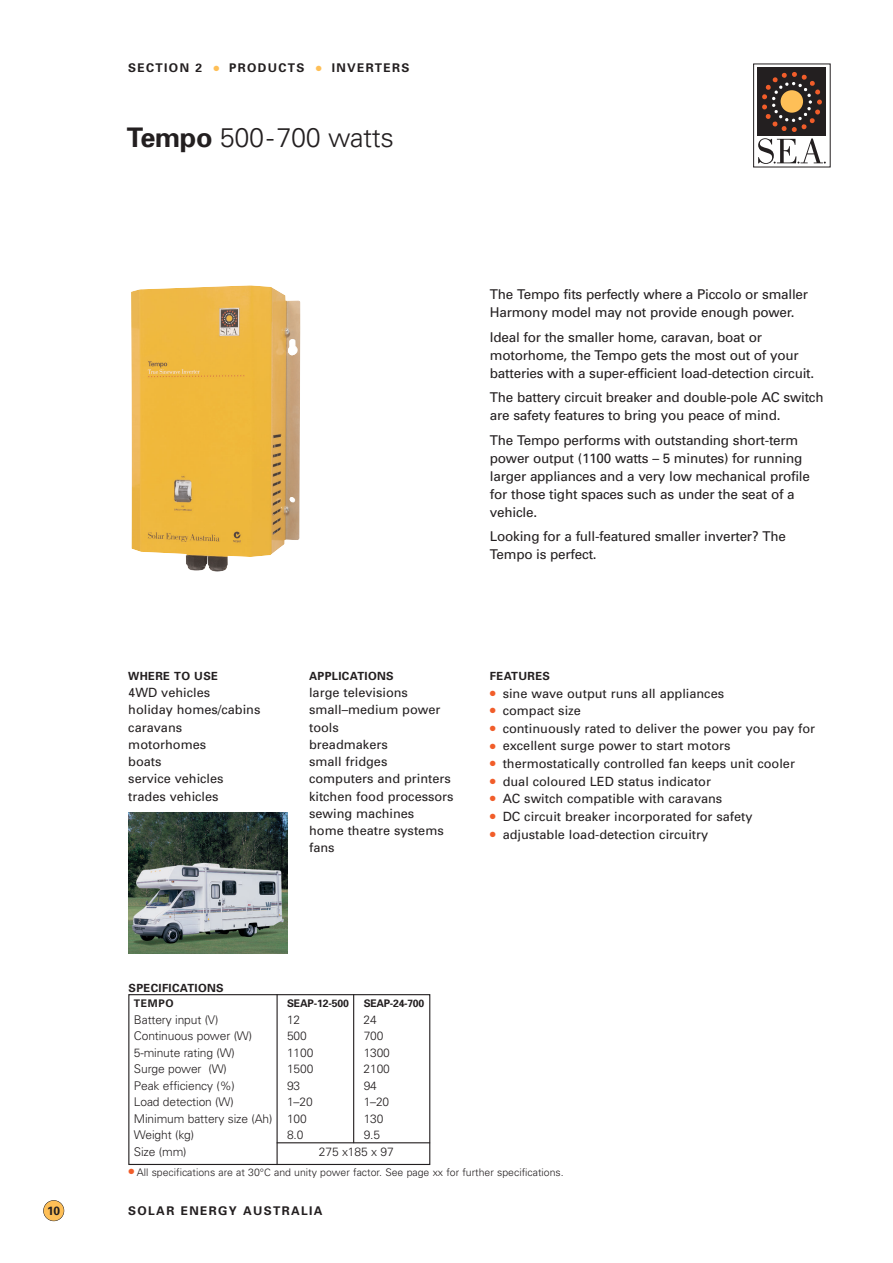
<style>
.page{position:relative;width:893px;height:1263px;background:#fff}
.page>*{position:absolute;margin:0;border:0;box-sizing:border-box;transform-origin:0 0}
.t1{font:300 27px "Univers";letter-spacing:-.015em;color:#231f20}
.t2{font:13.5px/18px "Univers";letter-spacing:-.015em;color:#231f20}
.t3{font:12.75px/17.2px "Univers";color:#231f20}
.t4{font:300 12px "Univers";letter-spacing:-.01em;color:#231f20}
.t5{font:700 12px "Univers";letter-spacing:.11em;color:#231f20}
.t6{font:700 11.25px "Univers";letter-spacing:.03em;color:#231f20}
.t7{font:300 10.5px "Univers";color:#231f20}
.t8{font:700 10.5px "Univers";letter-spacing:-.015em;color:#231f20}
.s1{font-weight:700}
.s2{color:#f15d2a}
.s3{font-size:10.2px}
</style>
<div class="page">
<svg style="left:753px;top:64px;width:77px;height:103px"></svg>
<div style="left:757px;top:67px;width:68px;height:68px;background:#231f20"></div>
<svg style="left:762px;top:72px;width:60px;height:60px"></svg>
<div style="left:780px;top:90px;width:23px;height:23px;background:#febf57;border-radius:50%"></div>
<svg style="left:758px;top:138px;width:67px;height:26px"></svg>
<div style="left:128px;top:994px;width:302px;height:171px;border:1px solid #231f20"></div>
<hr style="left:353px;top:994px;width:1px;height:149px;background:#231f20">
<hr style="left:276px;top:994px;width:2px;height:171px;background:#231f20">
<div style="left:43px;top:1200px;width:21px;height:21px;background:#febf57;border-radius:50%"></div>
<div style="left:43px;top:1200px;width:21px;height:21px;border:1px solid #231f20;border-radius:50%"></div>
<img style="left:131px;top:285px;width:169px;height:287px">
<img style="left:128px;top:812px;width:160px;height:142px">
<hr style="left:277px;top:1142px;width:153px;height:1px;background:#231f20">
<p class="t5" style="left:128px;top:64px;width:283px">SECTION 2 <sup>●</sup> PRODUCTS <sup>●</sup> INVERTERS</p>
<h1 class="t1" style="left:127px;top:128px;width:268px"><span class="s1">Tempo</span> 500-700 watts</h1>
<p class="t6" style="left:128px;top:672px;width:91px">WHERE TO USE</p>
<p class="t3" style="left:128px;top:685px;width:134px">4WD vehicles<br>holiday homes/cabins caravans motorhomes<br>boats<br>service vehicles trades vehicles</p>
<p class="t2" style="left:490px;top:287px;width:320px">The Tempo fits perfectly where a Piccolo or smaller<br>Harmony model may not provide enough power.</p>
<p class="t2" style="left:490px;top:329px;width:326px">Ideal for the smaller home, caravan, boat or motorhome, the Tempo gets the most out of your batteries with a super-efficient load-detection circuit.</p>
<p class="t2" style="left:490px;top:390px;width:335px">The battery circuit breaker and double-pole AC switch are safety features to bring you peace of mind.</p>
<p class="t2" style="left:490px;top:432px;width:321px">The Tempo performs with outstanding short-term power output (1100 watts – 5 minutes) for running larger appliances and a very low mechanical profile for those tight spaces such as under the seat of a vehicle.</p>
<p class="t2" style="left:490px;top:528px;width:297px">Looking for a full-featured smaller inverter? The<br>Tempo is perfect.</p>
<p class="t6" style="left:309px;top:672px;width:86px">APPLICATIONS</p>
<p class="t3" style="left:309px;top:685px;width:146px">large televisions small–medium power tools<br>breadmakers<br>small fridges computers and printers kitchen food processors sewing machines<br>home theatre systems fans</p>
<p class="t6" style="left:490px;top:672px;width:62px">FEATURES</p>
<p class="t3" style="left:490px;top:686px;width:236px"><span class="s2">●</span> sine wave output runs all appliances</p>
<p class="t3" style="left:490px;top:703px;width:93px"><span class="s2">●</span> compact size</p>
<p class="t3" style="left:490px;top:721px;width:327px"><span class="s2">●</span> continuously rated to deliver the power you pay for</p>
<p class="t3" style="left:490px;top:738px;width:242px"><span class="s2">●</span> excellent surge power to start motors</p>
<p class="t3" style="left:490px;top:756px;width:306px"><span class="s2">●</span> thermostatically controlled fan keeps unit cooler</p>
<p class="t3" style="left:490px;top:774px;width:222px"><span class="s2">●</span> dual coloured LED status indicator</p>
<p class="t3" style="left:490px;top:791px;width:234px"><span class="s2">●</span> AC switch compatible with caravans</p>
<p class="t3" style="left:490px;top:809px;width:264px"><span class="s2">●</span> DC circuit breaker incorporated for safety</p>
<p class="t3" style="left:490px;top:827px;width:220px"><span class="s2">●</span> adjustable load-detection circuitry</p>
<p class="t6" style="left:128px;top:984px;width:97px">SPECIFICATIONS</p>
<p class="t8" style="left:134px;top:1000px;width:41px">TEMPO</p>
<p class="t8" style="left:287px;top:1000px;width:63px">SEAP-12-500</p>
<p class="t8" style="left:363px;top:1000px;width:62px">SEAP-24-700</p>
<p class="t4" style="left:134px;top:1015px;width:86px">Battery input (V)</p>
<p class="t4" style="left:287px;top:1015px;width:15px">12</p>
<p class="t4" style="left:363px;top:1015px;width:15px">24</p>
<p class="t4" style="left:134px;top:1032px;width:120px">Continuous power (W)</p>
<p class="t4" style="left:287px;top:1032px;width:21px">500</p>
<p class="t4" style="left:363px;top:1032px;width:21px">700</p>
<p class="t4" style="left:134px;top:1048px;width:102px">5-minute rating (W)</p>
<p class="t4" style="left:287px;top:1048px;width:28px">1100</p>
<p class="t4" style="left:363px;top:1048px;width:28px">1300</p>
<p class="t4" style="left:134px;top:1065px;width:94px">Surge power (W)</p>
<p class="t4" style="left:287px;top:1065px;width:28px">1500</p>
<p class="t4" style="left:363px;top:1065px;width:28px">2100</p>
<p class="t4" style="left:134px;top:1081px;width:102px">Peak efficiency (%)</p>
<p class="t4" style="left:287px;top:1081px;width:15px">93</p>
<p class="t4" style="left:363px;top:1081px;width:15px">94</p>
<p class="t4" style="left:134px;top:1098px;width:101px">Load detection (W)</p>
<p class="t4" style="left:287px;top:1098px;width:27px">1–20</p>
<p class="t4" style="left:363px;top:1098px;width:27px">1–20</p>
<p class="t4" style="left:134px;top:1114px;width:174px">Minimum battery size (Ah) 100</p>
<p class="t4" style="left:363px;top:1114px;width:21px">130</p>
<p class="t4" style="left:134px;top:1131px;width:62px">Weight (kg)</p>
<p class="t4" style="left:287px;top:1131px;width:18px">8.0</p>
<p class="t4" style="left:363px;top:1131px;width:18px">9.5</p>
<p class="t4" style="left:134px;top:1147px;width:54px">Size (mm)</p>
<p class="t4" style="left:319px;top:1147px;width:76px">275 x185 x 97</p>
<p class="t7" style="left:128px;top:1168px;width:436px"><sup>●</sup> All specifications are at 30°<span class="s3">C</span> and unity power factor. See page xx for further specifications.</p>
<p class="t5" style="left:47px;top:1206px;width:15px">10</p>
<p class="t5" style="left:128px;top:1206px;width:196px">SOLAR ENERGY AUSTRALIA</p>
</div>
